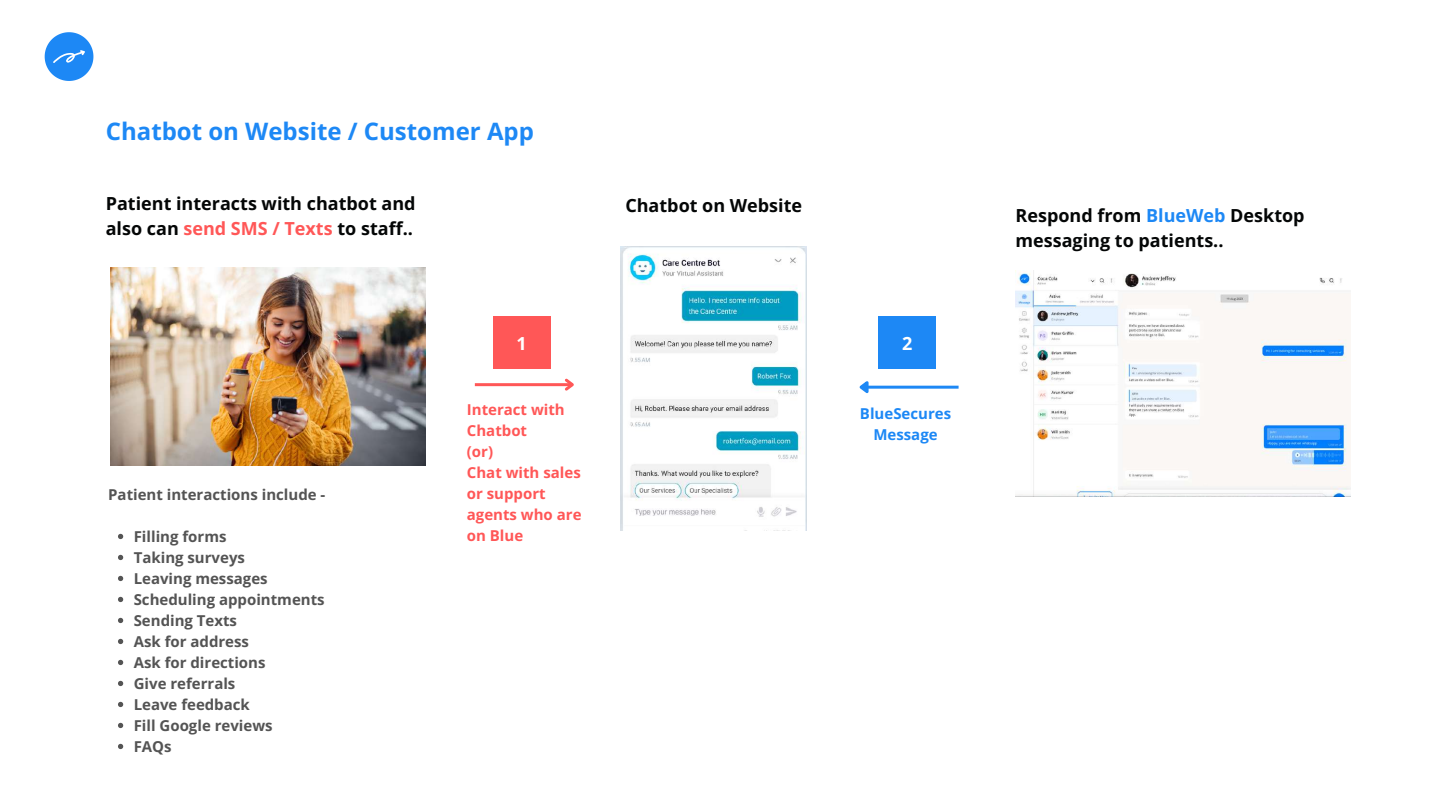
<style>
.page{position:relative;width:1440px;height:810px;background:#fff}
.page>*{position:absolute;margin:0;border:0;box-sizing:border-box;transform-origin:0 0}
.t1{font:700 24px "Open Sans";color:#1d88f5}
.t2{font:700 18px/24.8px "Open Sans";color:#040606}
.t3{font:700 18px "Open Sans";color:#fff}
.t4{font:700 15px/21px "Open Sans";color:#545454}
.t5{font:700 15px/21px "Open Sans";color:#ff5757}
.t6{font:700 15px/21px "Open Sans";color:#1d88f5;text-align:center}
.s1{color:#ff5757}
.s2{color:#1d88f5}
</style>
<div class="page">
<svg style="left:45px;top:32px;width:48px;height:49px"></svg>
<img style="left:111px;top:268px;width:315px;height:197px">
<hr style="left:475px;top:383px;width:97px;height:3px;background:#ff5757">
<svg style="left:562px;top:378px;width:12px;height:13px"></svg>
<hr style="left:868px;top:386px;width:91px;height:3px;background:#1d88f5">
<svg style="left:859px;top:381px;width:12px;height:13px"></svg>
<div style="left:879px;top:317px;width:57px;height:52px;background:#1d88f5"></div>
<div style="left:493px;top:317px;width:57px;height:52px;background:#ff5757"></div>
<img style="left:1016px;top:270px;width:335px;height:226px">
<img style="left:621px;top:247px;width:186px;height:283px">
<svg style="left:118px;top:534px;width:5px;height:5px"></svg>
<svg style="left:118px;top:555px;width:5px;height:5px"></svg>
<svg style="left:118px;top:576px;width:5px;height:5px"></svg>
<svg style="left:118px;top:597px;width:5px;height:5px"></svg>
<svg style="left:118px;top:618px;width:5px;height:5px"></svg>
<svg style="left:118px;top:639px;width:5px;height:5px"></svg>
<svg style="left:118px;top:660px;width:5px;height:5px"></svg>
<svg style="left:118px;top:681px;width:5px;height:5px"></svg>
<svg style="left:118px;top:702px;width:5px;height:5px"></svg>
<svg style="left:118px;top:723px;width:5px;height:5px"></svg>
<svg style="left:118px;top:744px;width:5px;height:5px"></svg>
<h1 class="t1" style="left:106px;top:114px;width:430px">Chatbot on Website / Customer App</h1>
<p class="t2" style="left:106px;top:190px;width:311px">Patient interacts with chatbot and</p>
<p class="t2" style="left:625px;top:192px;width:178px">Chatbot on Website</p>
<p class="t2" style="left:106px;top:215px;width:309px">also can <span class="s1">send SMS / Texts</span> to staff..</p>
<p class="t4" style="left:108px;top:484px;width:219px">Patient interactions include -</p>
<p class="t4" style="left:134px;top:526px;width:192px">Filling forms<br>Taking surveys<br>Leaving messages<br>Scheduling appointments<br>Sending Texts<br>Ask for address<br>Ask for directions<br>Give referrals<br>Leave feedback<br>Fill Google reviews<br>FAQs</p>
<p class="t3" style="left:517px;top:330px;width:12px">1</p>
<p class="t3" style="left:902px;top:330px;width:12px">2</p>
<p class="t5" style="left:467px;top:398px;width:116px">Interact with<br>Chatbot<br>(or)<br>Chat with sales or support agents who are on Blue</p>
<p class="t6" style="left:860px;top:403px;width:93px">BlueSecures<br>Message</p>
<p class="t2" style="left:1016px;top:203px;width:291px">Respond from <span class="s2">BlueWeb</span> Desktop messaging to patients..</p>
</div>
